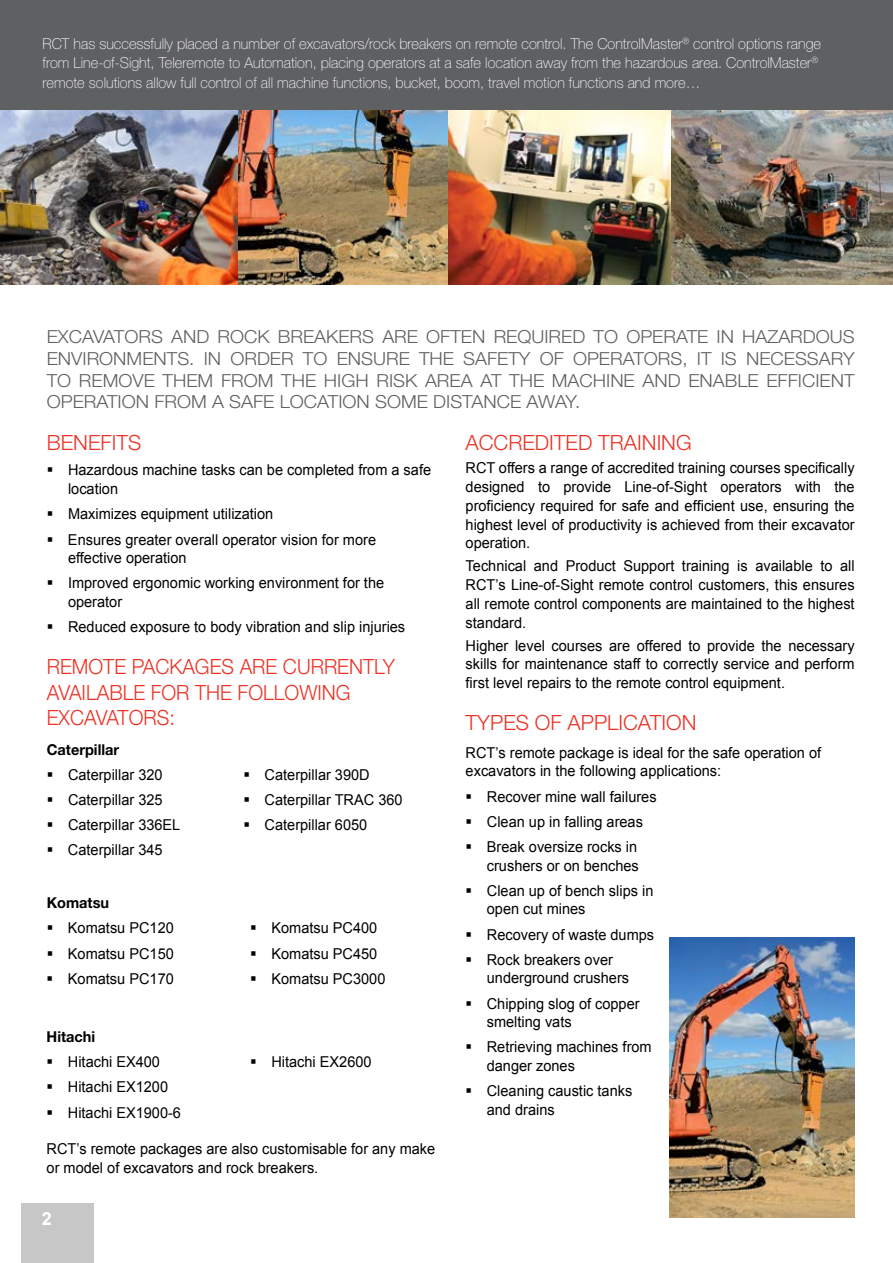
<style>
.page{position:relative;width:893px;height:1263px;background:#fff}
.page>*{position:absolute;margin:0;border:0;box-sizing:border-box;transform-origin:0 0}
.t1{font:300 21px/25.2px "Helvetica Neue LT Std";color:#ee3124;scale:.95 1}
.t2{font:300 21px "Helvetica Neue LT Std";color:#ee3124}
.t3{font:300 18px/21.6px "Helvetica Neue LT Std";color:#5f6062;text-align:justify;scale:1.05 1}
.t4{font:700 18px "Arial";color:#fff}
.t5{font:15px/25.2px "Arial";color:#000}
.t6{font:100 15px/19.5px "Helvetica Neue LT Std";color:#fff}
.t7{font:700 15px "Helvetica Neue LT Std";color:#000}
</style>
<div class="page">
<div style="left:43px;top:1203px;width:51px;height:60px;background:#c7c7c8"></div>
<div style="left:0;top:0;width:893px;height:111px;background:#5f6062"></div>
<div style="left:21px;top:1203px;width:51px;height:60px;background:#c7c7c8"></div>
<img style="left:669px;top:938px;width:185px;height:279px">
<img style="left:237px;top:111px;width:656px;height:173px">
<img style="left:0;top:111px;width:237px;height:173px">
<p class="t6" style="left:43px;top:34px;width:780px">RCT has successfully placed a number of excavators/rock breakers on remote control. The ControlMaster<sup>®</sup> control options range from Line-of-Sight, Teleremote to Automation, placing operators at a safe location away from the hazardous area. ControlMaster<sup>® </sup>remote solutions allow full control of all machine functions, bucket, boom, travel motion functions and more…</p>
<p class="t3" style="left:47px;top:326px;width:771px">EXCAVATORS AND ROCK BREAKERS ARE OFTEN REQUIRED TO OPERATE IN HAZARDOUS ENVIRONMENTS. IN ORDER TO ENSURE THE SAFETY OF OPERATORS, IT IS NECESSARY TO REMOVE THEM FROM THE HIGH RISK AREA AT THE MACHINE AND ENABLE EFFICIENT OPERATION FROM A SAFE LOCATION SOME DISTANCE AWAY.</p>
<h1 class="t2" style="left:47px;top:430px;width:96px">BENEFITS</h1>
<p class="t5" style="left:68px;top:461px;width:365px;line-height:18.8px">Hazardous machine tasks can be completed from a safe location</p>
<p class="t5" style="left:68px;top:502px;width:310px">Maximizes equipment utilization<br>Ensures greater overall operator vision for more</p>
<p class="t5" style="left:68px;top:545px;width:318px">effective operation<br>Improved ergonomic working environment for the</p>
<p class="t5" style="left:68px;top:589px;width:339px">operator<br>Reduced exposure to body vibration and slip injuries</p>
<h1 class="t1" style="left:47px;top:654px;width:368px">REMOTE PACKAGES ARE CURRENTLY<br>AVAILABLE FOR THE FOLLOWING<br>EXCAVATORS:</h1>
<p class="t7" style="left:47px;top:740px;width:74px">Caterpillar</p>
<p class="t5" style="left:68px;top:762px;width:114px">Caterpillar 320<br>Caterpillar 325<br>Caterpillar 336EL<br>Caterpillar 345</p>
<p class="t5" style="left:265px;top:762px;width:140px">Caterpillar 390D<br>Caterpillar TRAC 360<br>Caterpillar 6050</p>
<p class="t7" style="left:47px;top:894px;width:64px">Komatsu</p>
<p class="t5" style="left:68px;top:916px;width:107px;text-align:justify">Komatsu PC120<br>Komatsu PC150<br>Komatsu PC170</p>
<p class="t5" style="left:271px;top:916px;width:116px">Komatsu PC400<br>Komatsu PC450<br>Komatsu PC3000</p>
<h1 class="t2" style="left:466px;top:430px;width:228px">ACCREDITED TRAINING</h1>
<p class="t5" style="left:466px;top:459px;width:390px;line-height:18.8px;text-align:justify">RCT offers a range of accredited training courses specifically designed to provide Line-of-Sight operators with the proficiency required for safe and efficient use, ensuring the highest level of productivity is achieved from their excavator operation.</p>
<p class="t5" style="left:466px;top:557px;width:391px;line-height:18.8px;text-align:justify">Technical and Product Support training is available to all RCT’s Line-of-Sight remote control customers, this ensures all remote control components are maintained to the highest standard.</p>
<p class="t5" style="left:466px;top:636px;width:391px;line-height:18.8px;text-align:justify">Higher level courses are offered to provide the necessary skills for maintenance staff to correctly service and perform first level repairs to the remote control equipment.</p>
<h1 class="t2" style="left:466px;top:710px;width:232px">TYPES OF APPLICATION</h1>
<p class="t5" style="left:466px;top:743px;width:357px;line-height:18.8px">RCT’s remote package is ideal for the safe operation of excavators in the following applications:</p>
<p class="t5" style="left:487px;top:784px;width:171px">Recover mine wall failures<br>Clean up in falling areas<br>Break oversize rocks in</p>
<p class="t5" style="left:487px;top:853px;width:168px">crushers or on benches<br>Clean up of bench slips in</p>
<p class="t5" style="left:487px;top:897px;width:169px">open cut mines<br>Recovery of waste dumps<br>Rock breakers over</p>
<p class="t5" style="left:487px;top:966px;width:154px">underground crushers<br>Chipping slog of copper</p>
<p class="t5" style="left:487px;top:1009px;width:166px">smelting vats<br>Retrieving machines from</p>
<p class="t5" style="left:487px;top:1053px;width:147px">danger zones<br>Cleaning caustic tanks</p>
<p class="t5" style="left:487px;top:1097px;width:69px">and drains</p>
<p class="t7" style="left:47px;top:1027px;width:50px">Hitachi</p>
<p class="t5" style="left:68px;top:1049px;width:115px">Hitachi EX400<br>Hitachi EX1200<br>Hitachi EX1900-6</p>
<p class="t5" style="left:271px;top:1049px;width:102px">Hitachi EX2600</p>
<p class="t5" style="left:47px;top:1140px;width:390px;line-height:18.8px">RCT’s remote packages are also customisable for any make or model of excavators and rock breakers.</p>
<p class="t4" style="left:42px;top:1207px;width:33px">2 2</p>
</div>
